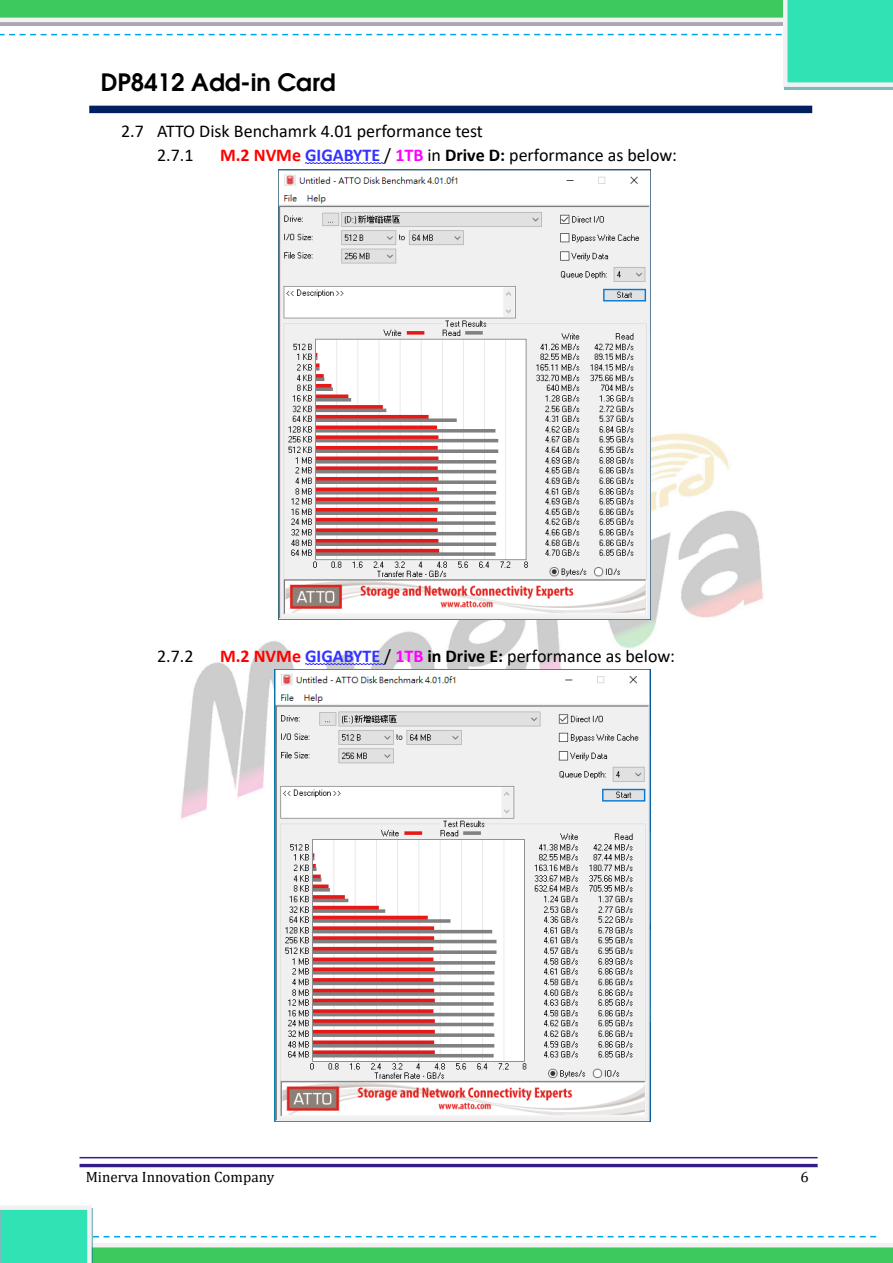
<style>
.page{position:relative;width:893px;height:1263px;background:#fff}
.page>*{position:absolute;margin:0;border:0;box-sizing:border-box;transform-origin:0 0}
.t1{font:600 24px "Avant Garde";color:#000}
.t2{font:18px/24px "Calibri";color:#000}
.t3{font:15px "Cambria";color:#000}
.s1{font-weight:700;color:#f00}
.s2{font-weight:700;color:#33f}
.s3{font-weight:700;color:#f0f}
.s4{font-weight:700}
</style>
<div class="page">
<div style="left:89px;top:106px;width:723px;height:7px;background:#002060"></div>
<img style="left:181px;top:433px;width:582px;height:649px">
<hr style="left:80px;top:1164px;width:738px;height:3px;background:#351c86">
<hr style="left:80px;top:1157px;width:738px;height:1px;background:#351c86">
<svg style="left:1px;top:1206px;width:892px;height:57px"></svg>
<div style="left:784px;top:0;width:109px;height:90px;background:#7fb7c2"></div>
<svg style="left:1px;top:0;width:892px;height:87px"></svg>
<svg style="left:305px;top:163px;width:79px;height:1px"></svg>
<svg style="left:305px;top:663px;width:79px;height:2px"></svg>
<img style="left:278px;top:170px;width:373px;height:449px">
<img style="left:275px;top:670px;width:376px;height:452px">
<h1 class="t1" style="left:101px;top:67px;width:236px">DP8412 Add-in Card</h1>
<p class="t2" style="left:157px;top:119px;width:327px;text-indent:-36px">2.7 ATTO Disk Benchamrk 4.01 performance test<br>2.7.1</p>
<p class="t2" style="left:220px;top:143px;width:458px"><span class="s1">M.2 NVMe</span> <span class="s2">GIGABYTE</span> / <span class="s3">1TB</span> in <span class="s4">Drive D:</span> performance as below:</p>
<p class="t2" style="left:157px;top:644px;width:38px">2.7.2</p>
<p class="t2" style="left:220px;top:644px;width:457px"><span class="s1">M.2 NVMe</span> <span class="s2">GIGABYTE</span> / <span class="s3">1TB</span> <span class="s4">in Drive E:</span> performance as below:</p>
<p class="t3" style="left:86px;top:1168px;width:190px">Minerva Innovation Company</p>
<p class="t3" style="left:800px;top:1168px;width:10px">6</p>
</div>
